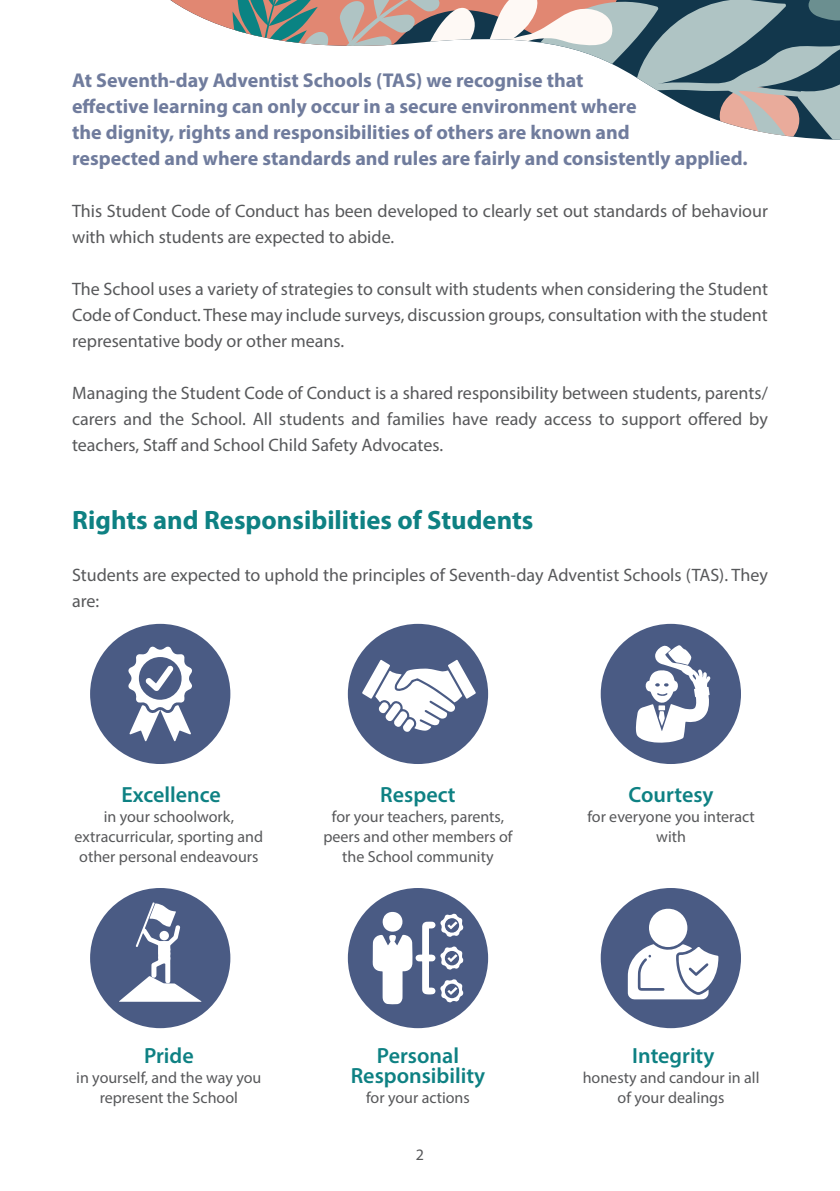
<style>
.page{position:relative;width:840px;height:1191px;background:#fff}
.page>*{position:absolute;margin:0;border:0;box-sizing:border-box;transform-origin:0 0}
.t1{font:26.6px "Myriad Variable Concept";color:#0e8183}
.t2{font:600 22px/20px "Myriad Pro";color:#0e8183;text-align:center}
.t3{font:700 20px/26px "Myriad Pro";color:#707c9d}
.t4{font:18px/26px "Myriad Pro";color:#57585a}
.t5{font:16px/20px "Myriad Pro";color:#57585a;text-align:center}
</style>
<div class="page">
<svg style="left:628px;top:0;width:211px;height:140px"></svg>
<svg style="left:170px;top:0;width:458px;height:73px"></svg>
<div style="left:90px;top:624px;width:140px;height:140px;background:#4a5b84;border-radius:50%"></div>
<div style="left:90px;top:888px;width:140px;height:140px;background:#4a5b84;border-radius:50%"></div>
<div style="left:347px;top:624px;width:141px;height:140px;background:#4a5b84;border-radius:50%"></div>
<div style="left:347px;top:888px;width:141px;height:140px;background:#4a5b84;border-radius:50%"></div>
<div style="left:600px;top:624px;width:140px;height:140px;background:#4a5b84;border-radius:50%"></div>
<div style="left:600px;top:888px;width:140px;height:140px;background:#4a5b84;border-radius:50%"></div>
<svg style="left:128px;top:646px;width:64px;height:95px"></svg>
<svg style="left:362px;top:659px;width:113px;height:73px"></svg>
<svg style="left:635px;top:645px;width:75px;height:97px"></svg>
<svg style="left:119px;top:902px;width:82px;height:100px"></svg>
<svg style="left:159px;top:930px;width:10px;height:10px"></svg>
<svg style="left:372px;top:913px;width:91px;height:91px"></svg>
<svg style="left:627px;top:944px;width:91px;height:55px"></svg>
<div style="left:648px;top:908px;width:39px;height:39px;background:#fff;border-radius:50%"></div>
<p class="t3" style="left:72px;top:67px;width:677px">At Seventh-day Adventist Schools (TAS) we recognise that<br>effective learning can only occur in a secure environment where<br>the dignity, rights and responsibilities of others are known and<br>respected and where standards and rules are fairly and consistently applied.</p>
<p class="t4" style="left:72px;top:198px;width:697px">This Student Code of Conduct has been developed to clearly set out standards of behaviour with which students are expected to abide.</p>
<p class="t4" style="left:72px;top:276px;width:697px;text-align:justify">The School uses a variety of strategies to consult with students when considering the Student Code of Conduct. These may include surveys, discussion groups, consultation with the student representative body or other means.</p>
<p class="t4" style="left:72px;top:380px;width:697px;text-align:justify">Managing the Student Code of Conduct is a shared responsibility between students, parents/ carers and the School. All students and families have ready access to support offered by teachers, Staff and School Child Safety Advocates.</p>
<h1 class="t1" style="left:72px;top:504px;width:462px">Rights and Responsibilities of Students</h1>
<p class="t4" style="left:72px;top:562px;width:697px">Students are expected to uphold the principles of Seventh-day Adventist Schools (TAS). They are:</p>
<p class="t2" style="left:121px;top:784px;width:101px">Excellence</p>
<p class="t5" style="left:75px;top:806px;width:190px">in your schoolwork, extracurricular, sporting and other personal endeavours</p>
<p class="t2" style="left:380px;top:784px;width:77px">Respect</p>
<p class="t5" style="left:323px;top:806px;width:190px">for your teachers, parents, peers and other members of the School community</p>
<p class="t2" style="left:628px;top:784px;width:86px">Courtesy</p>
<p class="t5" style="left:587px;top:806px;width:169px">for everyone you interact with</p>
<p class="t2" style="left:144px;top:1045px;width:51px">Pride</p>
<p class="t5" style="left:76px;top:1067px;width:186px">in yourself, and the way you represent the School</p>
<p class="t2" style="left:350px;top:1045px;width:136px">Personal<br>Responsibility</p>
<p class="t5" style="left:366px;top:1087px;width:105px">for your actions</p>
<p class="t5" style="left:415px;top:1144px;width:10px">2</p>
<p class="t2" style="left:632px;top:1045px;width:84px">Integrity</p>
<p class="t5" style="left:582px;top:1067px;width:178px">honesty and candour in all of your dealings</p>
</div>
